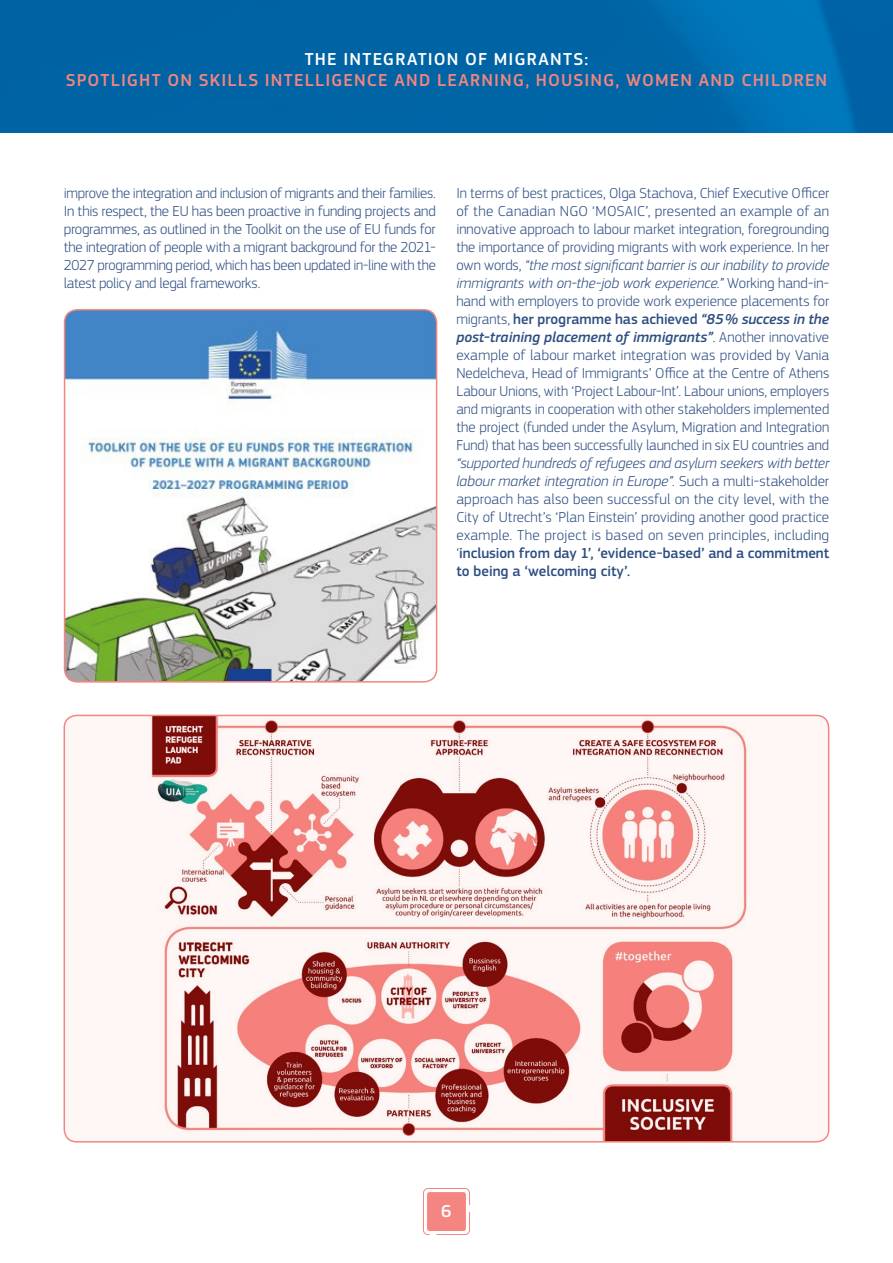
<style>
.page{position:relative;width:893px;height:1263px;background:#fff}
.page>*{position:absolute;margin:0;border:0;box-sizing:border-box;transform-origin:0 0}
.t1{font:500 18px "EC Square Sans Pro";letter-spacing:.065em;color:#f48580}
.t2{font:500 18px "EC Square Sans Pro";letter-spacing:.065em;color:#fff}
.Body{font:300 15px/18px "EC Square Sans Pro";color:#2e4e82;text-align:justify}
.s1{font-style:italic}
.s2{font-weight:500}
.s3{font-weight:500;font-style:italic}
</style>
<div class="page">
<svg style="left:0;top:0;width:893px;height:133px;background:#0066a7"></svg>
<svg style="left:423px;top:1188px;width:47px;height:47px"></svg>
<img style="left:65px;top:310px;width:372px;height:372px">
<div style="left:64px;top:309px;width:373px;height:374px;border:2px solid #f48580;border-radius:13px"></div>
<img style="left:64px;top:715px;width:765px;height:427px">
<div style="left:64px;top:715px;width:765px;height:427px;border:2px solid #f48580;border-radius:12px"></div>
<p class="t2" style="left:305px;top:48px;width:285px">THE INTEGRATION OF MIGRANTS:</p>
<p class="t1" style="left:66px;top:70px;width:763px">SPOTLIGHT ON SKILLS INTELLIGENCE AND LEARNING, HOUSING, WOMEN AND CHILDREN</p>
<p class="Body" style="left:64px;top:184px;width:374px">improve the integration and inclusion of migrants and their families.<br>In this respect, the EU has been proactive in funding projects and programmes, as outlined in the Toolkit on the use of EU funds for the integration of people with a migrant background for the 2021- 2027 programming period, which has been updated in-line with the latest policy and legal frameworks.</p>
<p class="Body" style="left:456px;top:184px;width:374px">In terms of best practices, Olga Stachova, Chief Executive Officer of the Canadian NGO ‘MOSAIC’, presented an example of an innovative approach to labour market integration, foregrounding the importance of providing migrants with work experience. In her own words, <span class="s1">“the most significant barrier is our inability to provide immigrants with on-the-job work experience.”</span> Working hand-in&shy;hand with employers to provide work experience placements for migrants, <span class="s2">her programme has achieved</span> <span class="s3">“85% success in the post-training placement of immigrants”</span>. Another innovative example of labour market integration was provided by Vania Nedelcheva, Head of Immigrants’ Office at the Centre of Athens Labour Unions, with ‘Project Labour-Int’. Labour unions, employers and migrants in cooperation with other stakeholders implemented the project (funded under the Asylum, Migration and Integration Fund) that has been successfully launched in six EU countries and <span class="s1">“supported hundreds of refugees and asylum seekers with better labour market integration in Europe”.</span> Such a multi-stakeholder approach has also been successful on the city level, with the City of Utrecht’s ‘Plan Einstein’ providing another good practice example. The project is based on seven principles, including ‘<span class="s2">inclusion from day 1’, ‘evidence-based’ and a commitment to being a ‘welcoming city’.</span></p>
<p class="t2" style="left:441px;top:1201px;width:12px">6</p>
</div>
